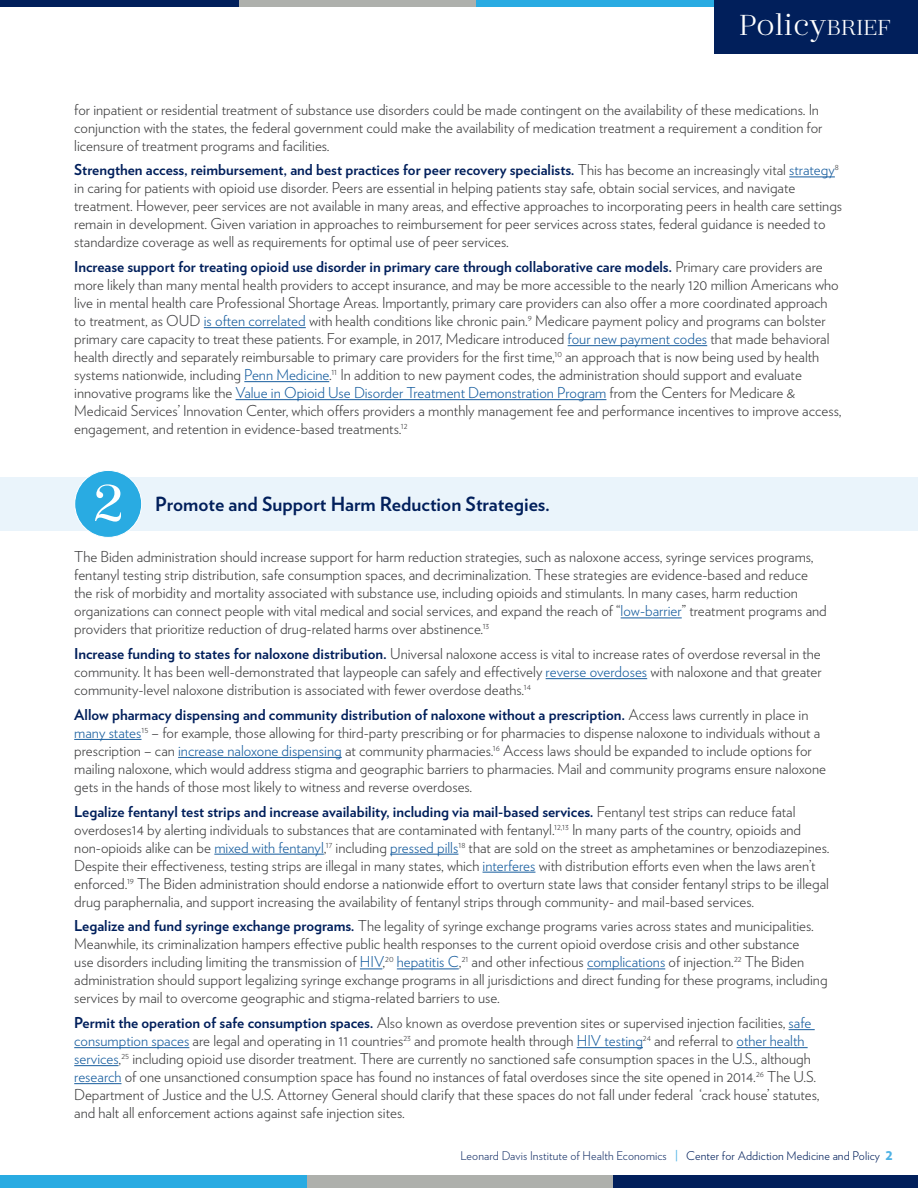
<style>
.page{position:relative;width:918px;height:1188px;background:#fff}
.page>*{position:absolute;margin:0;border:0;box-sizing:border-box;transform-origin:0 0}
.t1{font:500 58.2px "Zahrah";color:#fff}
.t2{font:32.4px "Zahrah";color:#fff}
.t3{font:24.3px "Zahrah";letter-spacing:.01em;color:#fff}
.t4{font:700 19.5px "Verlag";color:#011f5b}
.t5{font:300 15px/18px "Verlag";color:#3e3e3f}
.t6{font:300 12px "Verlag";letter-spacing:.01em;color:#1b356b}
.s1{font-weight:700;color:#011f5b}
.s2{color:#175d9e}
.s3{font-weight:400;color:#4eb2e5}
.s4{color:#011f5b}
.s5{font-weight:900;color:#4eb2e5}
</style>
<div class="page">
<div style="left:0;top:477px;width:918px;height:54px;background:#eaf4fb"></div>
<div style="left:75px;top:470px;width:67px;height:67px;background:#29abe2;border-radius:50%"></div>
<div style="left:74px;top:470px;width:68px;height:68px;border:1px solid #fff;border-radius:50%"></div>
<div style="left:238px;top:0;width:239px;height:6px;background:#aeb0ac"></div>
<div style="left:477px;top:0;width:238px;height:6px;background:#29abe2"></div>
<div style="left:714px;top:0;width:204px;height:54px;background:#011f5b"></div>
<div style="left:0;top:0;width:238px;height:6px;background:#011f5b"></div>
<hr style="left:789px;top:177px;width:46px;height:1px;background:#175d9e">
<hr style="left:204px;top:327px;width:102px;height:1px;background:#175d9e">
<hr style="left:568px;top:345px;width:139px;height:1px;background:#175d9e">
<hr style="left:244px;top:381px;width:85px;height:1px;background:#175d9e">
<hr style="left:236px;top:399px;width:370px;height:1px;background:#175d9e">
<hr style="left:621px;top:618px;width:61px;height:1px;background:#175d9e">
<hr style="left:546px;top:678px;width:101px;height:1px;background:#175d9e">
<hr style="left:74px;top:739px;width:68px;height:1px;background:#175d9e">
<hr style="left:178px;top:757px;width:164px;height:1px;background:#175d9e">
<hr style="left:214px;top:854px;width:110px;height:1px;background:#175d9e">
<hr style="left:390px;top:854px;width:68px;height:1px;background:#175d9e">
<hr style="left:483px;top:872px;width:52px;height:1px;background:#175d9e">
<svg style="left:360px;top:969px;width:22px;height:1px"></svg>
<hr style="left:397px;top:969px;width:62px;height:1px;background:#175d9e">
<hr style="left:587px;top:969px;width:78px;height:1px;background:#175d9e">
<svg style="left:789px;top:1029px;width:26px;height:1px"></svg>
<hr style="left:74px;top:1047px;width:115px;height:1px;background:#175d9e">
<hr style="left:577px;top:1047px;width:66px;height:1px;background:#175d9e">
<hr style="left:737px;top:1047px;width:71px;height:1px;background:#175d9e">
<hr style="left:74px;top:1065px;width:44px;height:1px;background:#175d9e">
<hr style="left:74px;top:1083px;width:47px;height:1px;background:#175d9e">
<div style="left:612px;top:1175px;width:306px;height:13px;background:#011f5b"></div>
<div style="left:306px;top:1175px;width:306px;height:13px;background:#aeb0ac"></div>
<div style="left:0;top:1175px;width:306px;height:13px;background:#29abe2"></div>
<p class="t2" style="left:739px;top:7px;width:89px">Policy</p>
<p class="t3" style="left:827px;top:14px;width:66px">BRIEF</p>
<p class="t5" style="left:74px;top:99px;width:750px">for inpatient or residential treatment of substance use disorders could be made contingent on the availability of these medications. In conjunction with the states, the federal government could make the availability of medication treatment a requirement a condition for licensure of treatment programs and facilities.</p>
<p class="t5" style="left:74px;top:160px;width:770px"><span class="s1">Strengthen access, reimbursement, and best practices for peer recovery specialists.</span> This has become an increasingly vital <span class="s2">strategy</span><sup>8 </sup>in caring for patients with opioid use disorder. Peers are essential in helping patients stay safe, obtain social services, and navigate treatment. However, peer services are not available in many areas, and effective approaches to incorporating peers in health care settings remain in development. Given variation in approaches to reimbursement for peer services across states, federal guidance is needed to standardize coverage as well as requirements for optimal use of peer services.</p>
<p class="t5" style="left:74px;top:257px;width:769px"><span class="s1">Increase support for treating opioid use disorder in primary care through collaborative care models.</span> Primary care providers are more likely than many mental health providers to accept insurance, and may be more accessible to the nearly 120 million Americans who live in mental health care Professional Shortage Areas. Importantly, primary care providers can also offer a more coordinated approach to treatment, as OUD <span class="s2">is often correlated</span> with health conditions like chronic pain.<sup>9</sup> Medicare payment policy and programs can bolster primary care capacity to treat these patients. For example, in 2017, Medicare introduced <span class="s2">four new payment codes</span> that made behavioral health directly and separately reimbursable to primary care providers for the first time,<sup>10</sup> an approach that is now being used by health systems nationwide, including <span class="s2">Penn Medicine</span>.<sup>11</sup> In addition to new payment codes, the administration should support and evaluate innovative programs like the <span class="s2">Value in Opioid Use Disorder Treatment Demonstration Program</span> from the Centers for Medicare &amp; Medicaid Services’ Innovation Center, which offers providers a monthly management fee and performance incentives to improve access, engagement, and retention in evidence-based treatments.<sup>12</sup></p>
<p class="t1" style="left:93px;top:470px;width:32px">2</p>
<p class="t4" style="left:155px;top:488px;width:396px">Promote and Support Harm Reduction Strategies.</p>
<p class="t5" style="left:74px;top:547px;width:754px">The Biden administration should increase support for harm reduction strategies, such as naloxone access, syringe services programs, fentanyl testing strip distribution, safe consumption spaces, and decriminalization. These strategies are evidence-based and reduce the risk of morbidity and mortality associated with substance use, including opioids and stimulants. In many cases, harm reduction organizations can connect people with vital medical and social services, and expand the reach of “<span class="s2">low-barrier</span>” treatment programs and providers that prioritize reduction of drug-related harms over abstinence.<sup>13</sup></p>
<p class="t5" style="left:74px;top:644px;width:749px;text-align:justify"><span class="s1">Increase funding to states for naloxone distribution.</span> Universal naloxone access is vital to increase rates of overdose reversal in the community. It has been well-demonstrated that laypeople can safely and effectively <span class="s2">reverse overdoses</span> with naloxone and that greater community-level naloxone distribution is associated with fewer overdose deaths.<sup>14</sup></p>
<p class="t5" style="left:74px;top:705px;width:753px"><span class="s1">Allow pharmacy dispensing and community distribution of naloxone without a prescription.</span> Access laws currently in place in <span class="s2">many states</span><sup>15</sup> – for example, those allowing for third-party prescribing or for pharmacies to dispense naloxone to individuals without a prescription – can <span class="s2">increase naloxone dispensing</span> at community pharmacies.<sup>16</sup> Access laws should be expanded to include options for mailing naloxone, which would address stigma and geographic barriers to pharmacies. Mail and community programs ensure naloxone gets in the hands of those most likely to witness and reverse overdoses.</p>
<p class="t5" style="left:74px;top:801px;width:757px"><span class="s1">Legalize fentanyl test strips and increase availability, including via mail-based services.</span> Fentanyl test strips can reduce fatal overdoses14 by alerting individuals to substances that are contaminated with fentanyl.<sup>12,13</sup> In many parts of the country, opioids and non-opioids alike can be <span class="s2">mixed with fentanyl</span>,<sup>17</sup> including <span class="s2">pressed pills</span><sup>18</sup> that are sold on the street as amphetamines or benzodiazepines.<br>Despite their effectiveness, testing strips are illegal in many states, which <span class="s2">interferes</span> with distribution efforts even when the laws aren’t enforced.<sup>19</sup> The Biden administration should endorse a nationwide effort to overturn state laws that consider fentanyl strips to be illegal drug paraphernalia, and support increasing the availability of fentanyl strips through community- and mail-based services.</p>
<p class="t5" style="left:74px;top:916px;width:755px"><span class="s1">Legalize and fund syringe exchange programs.</span> The legality of syringe exchange programs varies across states and municipalities.<br>Meanwhile, its criminalization hampers effective public health responses to the current opioid overdose crisis and other substance<br>use disorders including limiting the transmission of <span class="s2">HIV</span>,<sup>20</sup> <span class="s2">hepatitis C</span>,<sup>21</sup> and other infectious <span class="s2">complications</span> of injection.<sup>22</sup> The Biden administration should support legalizing syringe exchange programs in all jurisdictions and direct funding for these programs, including services by mail to overcome geographic and stigma-related barriers to use.</p>
<p class="t5" style="left:74px;top:1013px;width:747px"><span class="s1">Permit the operation of safe consumption spaces.</span> Also known as overdose prevention sites or supervised injection facilities, <span class="s2">safe consumption spaces</span> are legal and operating in 11 countries<sup>23</sup> and promote health through <span class="s2">HIV testing</span><sup>24</sup> and referral to <span class="s2">other health services</span>,<sup>25</sup> including opioid use disorder treatment. There are currently no sanctioned safe consumption spaces in the U.S., although <span class="s2">research</span> of one unsanctioned consumption space has found no instances of fatal overdoses since the site opened in 2014.<sup>26</sup> The U.S.<br>Department of Justice and the U.S. Attorney General should clarify that these spaces do not fall under federal ‘crack house’ statutes, and halt all enforcement actions against safe injection sites.</p>
<p class="t6" style="left:460px;top:1147px;width:434px">Leonard Davis Institute of Health Economics <span class="s3">|</span> <span class="s4">Center for Addiction Medicine and Policy</span> <span class="s5">2</span></p>
</div>
